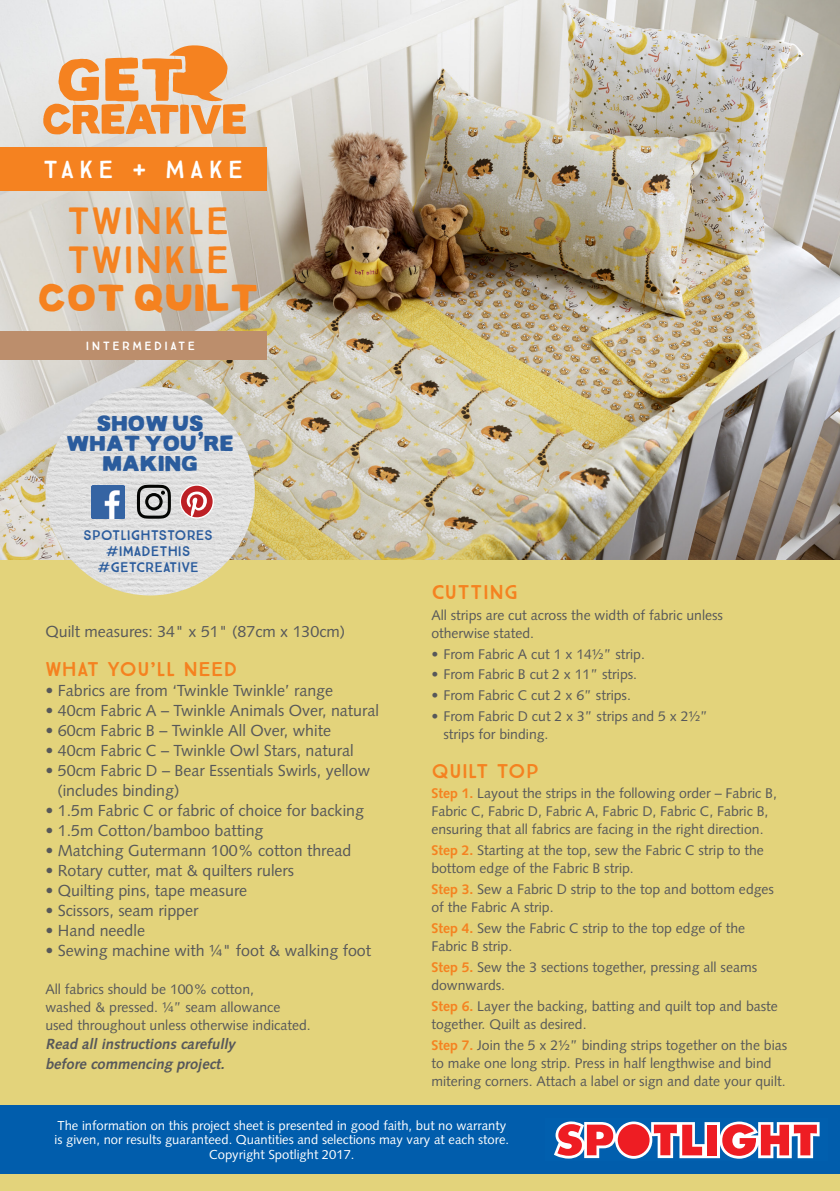
<style>
.page{position:relative;width:840px;height:1191px;background:#fff}
.page>*{position:absolute;margin:0;border:0;box-sizing:border-box;transform-origin:0 0}
.t1{font:38.2px/39.2px "True North";letter-spacing:.02em;color:#f58220}
.t2{font:38px "Lance Sans Regular";color:#f58220}
.t3{font:24.8px "True North";letter-spacing:.2em;color:#fff}
.t4{font:22px/20px "Lance Sans Regular";letter-spacing:-.02em;color:#2b5c9d;text-align:center}
.t5{font:20px "True North";letter-spacing:.02em;color:#f58220}
.t6{font:16px/20px "Syntax LT Std";color:#57585a}
.t7{font:italic 700 14.8px/20px "Syntax LT Std";color:#57585a}
.t8{font:14px/18px "Syntax LT Std";color:#57585a}
.t9{font:14px/16px "True North";color:#2b5c9d;text-align:center}
.t10{font:13px/14.4px "Syntax LT Std";color:#fff;text-align:center}
.t11{font:12px "True North";letter-spacing:.2em;color:#fff}
.s1{font-weight:700;color:#f58220}
</style>
<div class="page">
<div style="left:0;top:543px;width:839px;height:648px;background:#e3d37b"></div>
<img style="left:0;top:0;width:839px;height:559px">
<div style="left:0;top:148px;width:266px;height:43px;background:#f58220"></div>
<div style="left:0;top:332px;width:266px;height:28px;background:#bc8e6c"></div>
<svg style="left:43px;top:44px;width:203px;height:90px;background:#ecb382"></svg>
<img style="left:45px;top:386px;width:210px;height:209px;border-radius:105px">
<img style="left:92px;top:485px;width:33px;height:33px">
<svg style="left:137px;top:485px;width:34px;height:34px"></svg>
<svg style="left:180px;top:484px;width:34px;height:34px"></svg>
<svg style="left:181px;top:486px;width:31px;height:31px"></svg>
<div style="left:0;top:1104px;width:839px;height:69px;background:#015dac"></div>
<svg style="left:554px;top:1121px;width:265px;height:37px"></svg>
<p class="t3" style="left:43px;top:155px;width:201px">TAKE + MAKE</p>
<p class="t1" style="left:67px;top:202px;width:164px">TWINKLE<br>TWINKLE</p>
<p class="t2" style="left:38px;top:277px;width:222px">COT QUILT</p>
<p class="t11" style="left:86px;top:339px;width:110px">INTERMEDIATE</p>
<p class="t4" style="left:66px;top:413px;width:169px">SHOW US<br>WHAT YOU’RE<br>MAKING</p>
<p class="t9" style="left:83px;top:527px;width:131px">SPOTLIGHTSTORES #IMADETHIS #GETCREATIVE</p>
<p class="t5" style="left:431px;top:580px;width:88px">CUTTING</p>
<p class="t8" style="left:431px;top:606px;width:293px">All strips are cut across the width of fabric unless otherwise stated.</p>
<p class="t8" style="left:431px;top:645px;width:215px">• From Fabric A cut 1 x 14½” strip.</p>
<p class="t8" style="left:431px;top:665px;width:207px">• From Fabric B cut 2 x 11” strips.</p>
<p class="t8" style="left:431px;top:686px;width:201px">• From Fabric C cut 2 x 6” strips.</p>
<p class="t8" style="left:443px;top:707px;width:266px;text-indent:-12px">• From Fabric D cut 2 x 3” strips and 5 x 2½” strips for binding.</p>
<p class="t5" style="left:431px;top:758px;width:109px">QUILT TOP</p>
<p class="t8" style="left:431px;top:784px;width:347px"><span class="s1">Step 1.</span> Layout the strips in the following order – Fabric B,<br>Fabric C, Fabric D, Fabric A, Fabric D, Fabric C, Fabric B, ensuring that all fabrics are facing in the right direction.</p>
<p class="t8" style="left:431px;top:841px;width:334px"><span class="s1">Step 2.</span> Starting at the top, sew the Fabric C strip to the bottom edge of the Fabric B strip.</p>
<p class="t8" style="left:431px;top:880px;width:344px"><span class="s1">Step 3.</span> Sew a Fabric D strip to the top and bottom edges of the Fabric A strip.</p>
<p class="t8" style="left:431px;top:919px;width:315px"><span class="s1">Step 4.</span> Sew the Fabric C strip to the top edge of the<br>Fabric B strip.</p>
<p class="t8" style="left:431px;top:958px;width:327px"><span class="s1">Step 5.</span> Sew the 3 sections together, pressing all seams downwards.</p>
<p class="t8" style="left:431px;top:996px;width:348px"><span class="s1">Step 6.</span> Layer the backing, batting and quilt top and baste together. Quilt as desired.</p>
<p class="t8" style="left:431px;top:1035px;width:357px"><span class="s1">Step 7.</span> Join the 5 x 2½” binding strips together on the bias to make one long strip. Press in half lengthwise and bind mitering corners. Attach a label or sign and date your quilt.</p>
<p class="t10" style="left:54px;top:1118px;width:456px">The information on this project sheet is presented in good faith, but no warranty is given, nor results guaranteed. Quantities and selections may vary at each store.<br>Copyright Spotlight 2017.</p>
<p class="t6" style="left:45px;top:621px;width:301px">Quilt measures: 34" x 51" (87cm x 130cm)</p>
<p class="t5" style="left:45px;top:656px;width:193px">WHAT YOU’LL NEED</p>
<p class="t6" style="left:45px;top:680px;width:289px">• Fabrics are from ‘Twinkle Twinkle’ range</p>
<p class="t6" style="left:45px;top:700px;width:335px">• 40cm Fabric A – Twinkle Animals Over, natural</p>
<p class="t6" style="left:45px;top:720px;width:287px">• 60cm Fabric B – Twinkle All Over, white</p>
<p class="t6" style="left:45px;top:740px;width:309px">• 40cm Fabric C – Twinkle Owl Stars, natural</p>
<p class="t6" style="left:57px;top:760px;width:314px;text-indent:-12px">• 50cm Fabric D – Bear Essentials Swirls, yellow (includes binding)</p>
<p class="t6" style="left:45px;top:800px;width:320px">• 1.5m Fabric C or fabric of choice for backing</p>
<p class="t6" style="left:45px;top:820px;width:219px">• 1.5m Cotton/bamboo batting</p>
<p class="t6" style="left:45px;top:840px;width:307px">• Matching Gutermann 100% cotton thread</p>
<p class="t6" style="left:45px;top:860px;width:250px">• Rotary cutter, mat &amp; quilters rulers</p>
<p class="t6" style="left:45px;top:880px;width:203px">• Quilting pins, tape measure</p>
<p class="t6" style="left:45px;top:900px;width:154px">• Scissors, seam ripper</p>
<p class="t6" style="left:45px;top:920px;width:101px">• Hand needle</p>
<p class="t6" style="left:45px;top:940px;width:327px">• Sewing machine with ¼" foot &amp; walking foot</p>
<p class="t8" style="left:45px;top:980px;width:267px">All fabrics should be 100% cotton,<br>washed &amp; pressed. ¼” seam allowance used throughout unless otherwise indicated.</p>
<p class="t7" style="left:45px;top:1033px;width:194px">Read all instructions carefully before commencing project.</p>
</div>
